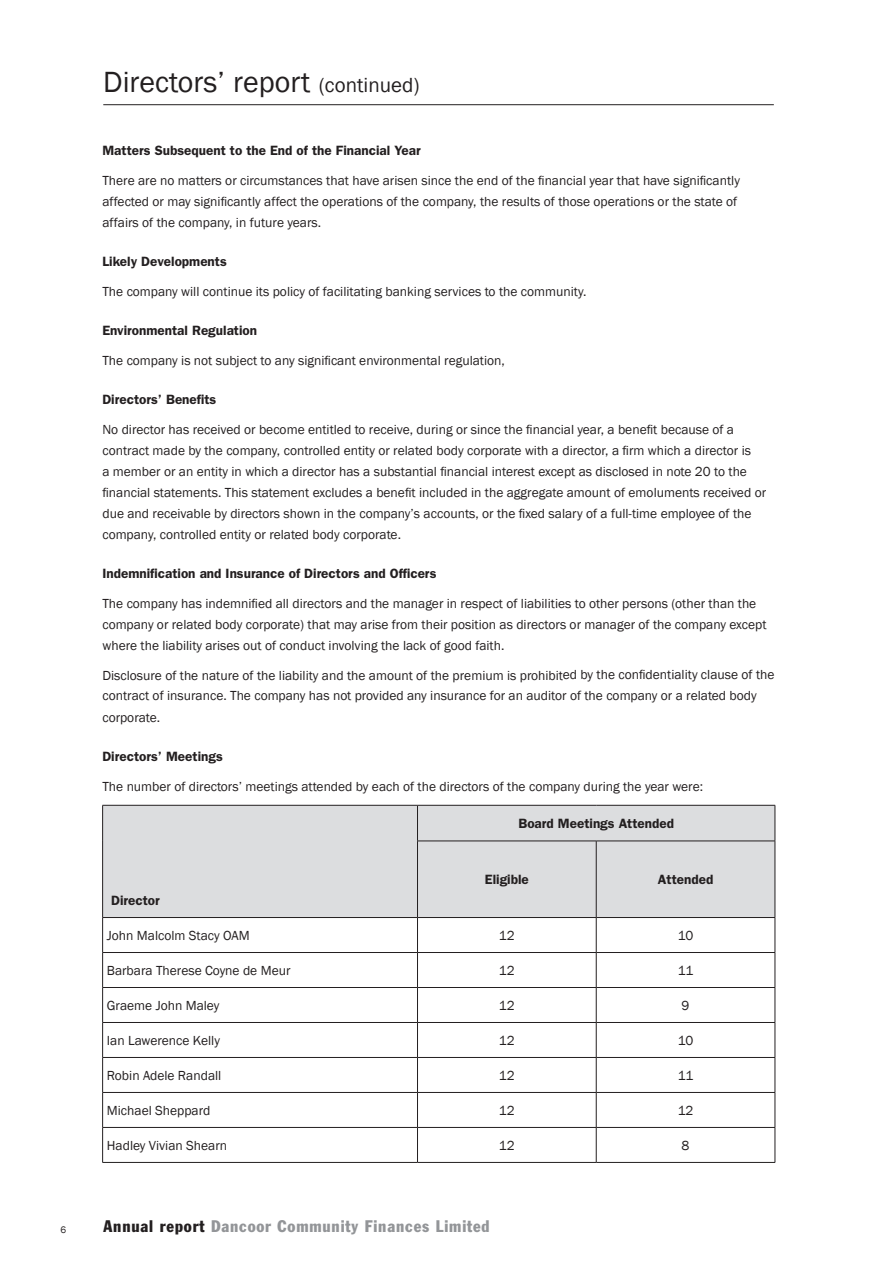
<style>
.page{position:relative;width:893px;height:1263px;background:#fff}
.page>*{position:absolute;margin:0;border:0;box-sizing:border-box;transform-origin:0 0}
.Page_Header{font:30px "Franklin Gothic";color:#231f20}
.t1{font:condensed 16.5px "Franklin Gothic LT";letter-spacing:.05em;color:#939598}
.Main_Text{font:13.5px/21px "Franklin Gothic";color:#231f20}
.Heading_sub{font:600 13.5px "Franklin Gothic LT";color:#231f20}
.Main_Text_Demi{font:600 13.5px "Franklin Gothic LT";color:#231f20}
.t2{font:9.75px "Franklin Gothic";color:#231f20}
.s1{font-size:21px}
.s2{color:#231f20}
</style>
<div class="page">
<div style="left:103px;top:806px;width:671px;height:111px;background:#dcdddf"></div>
<hr style="left:102px;top:805px;width:315px;height:1px;background:#231f20">
<hr style="left:102px;top:805px;width:1px;height:35px;background:#231f20">
<hr style="left:102px;top:840px;width:1px;height:77px;background:#231f20">
<hr style="left:102px;top:917px;width:315px;height:1px;background:#231f20">
<hr style="left:102px;top:917px;width:1px;height:35px;background:#231f20">
<hr style="left:417px;top:917px;width:1px;height:35px;background:#231f20">
<hr style="left:596px;top:917px;width:1px;height:35px;background:#231f20">
<hr style="left:774px;top:917px;width:1px;height:35px;background:#231f20">
<hr style="left:102px;top:952px;width:315px;height:1px;background:#231f20">
<hr style="left:102px;top:952px;width:1px;height:35px;background:#231f20">
<hr style="left:417px;top:952px;width:179px;height:1px;background:#231f20">
<hr style="left:417px;top:952px;width:1px;height:35px;background:#231f20">
<hr style="left:596px;top:952px;width:179px;height:1px;background:#231f20">
<hr style="left:596px;top:952px;width:1px;height:35px;background:#231f20">
<hr style="left:774px;top:952px;width:1px;height:35px;background:#231f20">
<hr style="left:102px;top:987px;width:315px;height:1px;background:#231f20">
<hr style="left:102px;top:987px;width:1px;height:35px;background:#231f20">
<hr style="left:417px;top:987px;width:179px;height:1px;background:#231f20">
<hr style="left:417px;top:987px;width:1px;height:35px;background:#231f20">
<hr style="left:596px;top:987px;width:179px;height:1px;background:#231f20">
<hr style="left:596px;top:987px;width:1px;height:35px;background:#231f20">
<hr style="left:774px;top:987px;width:1px;height:35px;background:#231f20">
<hr style="left:102px;top:1022px;width:315px;height:1px;background:#231f20">
<hr style="left:102px;top:1022px;width:1px;height:35px;background:#231f20">
<hr style="left:417px;top:1022px;width:179px;height:1px;background:#231f20">
<hr style="left:417px;top:1022px;width:1px;height:35px;background:#231f20">
<hr style="left:596px;top:1022px;width:179px;height:1px;background:#231f20">
<hr style="left:596px;top:1022px;width:1px;height:35px;background:#231f20">
<hr style="left:774px;top:1022px;width:1px;height:35px;background:#231f20">
<hr style="left:102px;top:1057px;width:315px;height:1px;background:#231f20">
<hr style="left:102px;top:1057px;width:1px;height:35px;background:#231f20">
<hr style="left:417px;top:1057px;width:179px;height:1px;background:#231f20">
<hr style="left:417px;top:1057px;width:1px;height:35px;background:#231f20">
<hr style="left:596px;top:1057px;width:179px;height:1px;background:#231f20">
<hr style="left:596px;top:1057px;width:1px;height:35px;background:#231f20">
<hr style="left:774px;top:1057px;width:1px;height:35px;background:#231f20">
<hr style="left:102px;top:1092px;width:315px;height:1px;background:#231f20">
<hr style="left:102px;top:1092px;width:1px;height:34px;background:#231f20">
<hr style="left:417px;top:1092px;width:179px;height:1px;background:#231f20">
<hr style="left:417px;top:1092px;width:1px;height:34px;background:#231f20">
<hr style="left:596px;top:1092px;width:179px;height:1px;background:#231f20">
<hr style="left:596px;top:1092px;width:1px;height:34px;background:#231f20">
<hr style="left:774px;top:1092px;width:1px;height:34px;background:#231f20">
<hr style="left:102px;top:1126px;width:315px;height:1px;background:#231f20">
<hr style="left:102px;top:1127px;width:1px;height:34px;background:#231f20">
<hr style="left:417px;top:1126px;width:179px;height:1px;background:#231f20">
<hr style="left:417px;top:1127px;width:1px;height:34px;background:#231f20">
<hr style="left:596px;top:1126px;width:179px;height:1px;background:#231f20">
<hr style="left:596px;top:1127px;width:1px;height:34px;background:#231f20">
<hr style="left:774px;top:1127px;width:1px;height:34px;background:#231f20">
<hr style="left:102px;top:1161px;width:315px;height:1px;background:#231f20">
<hr style="left:417px;top:1161px;width:179px;height:1px;background:#231f20">
<hr style="left:596px;top:1161px;width:179px;height:1px;background:#231f20">
<hr style="left:417px;top:805px;width:179px;height:1px;background:#231f20">
<hr style="left:417px;top:805px;width:1px;height:35px;background:#231f20">
<hr style="left:596px;top:805px;width:179px;height:1px;background:#231f20">
<hr style="left:774px;top:805px;width:1px;height:35px;background:#231f20">
<hr style="left:417px;top:840px;width:179px;height:1px;background:#231f20">
<hr style="left:417px;top:841px;width:1px;height:76px;background:#231f20">
<hr style="left:596px;top:840px;width:179px;height:1px;background:#231f20">
<hr style="left:596px;top:841px;width:1px;height:76px;background:#231f20">
<hr style="left:774px;top:841px;width:1px;height:76px;background:#231f20">
<hr style="left:417px;top:917px;width:179px;height:1px;background:#231f20">
<hr style="left:596px;top:917px;width:179px;height:1px;background:#231f20">
<hr style="left:103px;top:104px;width:670px;height:1px;background:#231f20">
<p class="Page_Header" style="left:103px;top:63px;width:318px">Directors’ report <span class="s1">(continued)</span></p>
<p class="Heading_sub" style="left:102px;top:142px;width:320px">Matters Subsequent to the End of the Financial Year</p>
<p class="Main_Text" style="left:102px;top:170px;width:639px">There are no matters or circumstances that have arisen since the end of the financial year that have significantly affected or may significantly affect the operations of the company, the results of those operations or the state of affairs of the company, in future years.</p>
<p class="Heading_sub" style="left:102px;top:253px;width:126px">Likely Developments</p>
<p class="Main_Text" style="left:102px;top:281px;width:485px">The company will continue its policy of facilitating banking services to the community.</p>
<p class="Heading_sub" style="left:102px;top:322px;width:156px">Environmental Regulation</p>
<p class="Main_Text" style="left:102px;top:350px;width:404px">The company is not subject to any significant environmental regulation,</p>
<p class="Heading_sub" style="left:102px;top:391px;width:115px">Directors’ Benefits</p>
<p class="Main_Text" style="left:102px;top:419px;width:665px">No director has received or become entitled to receive, during or since the financial year, a benefit because of a contract made by the company, controlled entity or related body corporate with a director, a firm which a director is<br>a member or an entity in which a director has a substantial financial interest except as disclosed in note 20 to the financial statements. This statement excludes a benefit included in the aggregate amount of emoluments received or due and receivable by directors shown in the company’s accounts, or the fixed salary of a full-time employee of the company, controlled entity or related body corporate.</p>
<p class="Heading_sub" style="left:102px;top:565px;width:335px">Indemnification and Insurance of Directors and Officers</p>
<p class="Main_Text" style="left:102px;top:593px;width:665px">The company has indemnified all directors and the manager in respect of liabilities to other persons (other than the company or related body corporate) that may arise from their position as directors or manager of the company except where the liability arises out of conduct involving the lack of good faith.</p>
<p class="Main_Text" style="left:102px;top:664px;width:673px">Disclosure of the nature of the liability and the amount of the premium is prohibited by the confidentiality clause of the contract of insurance. The company has not provided any insurance for an auditor of the company or a related body corporate.</p>
<p class="Heading_sub" style="left:102px;top:748px;width:122px">Directors’ Meetings</p>
<p class="Main_Text" style="left:102px;top:775px;width:602px">The number of directors’ meetings attended by each of the directors of the company during the year were:</p>
<p class="Main_Text_Demi" style="left:518px;top:815px;width:157px">Board Meetings Attended</p>
<p class="Main_Text_Demi" style="left:111px;top:892px;width:50px">Director</p>
<p class="Main_Text_Demi" style="left:484px;top:871px;width:46px">Eligible</p>
<p class="Main_Text_Demi" style="left:657px;top:871px;width:57px">Attended</p>
<p class="Main_Text" style="left:107px;top:924px;width:144px">John Malcolm Stacy OAM</p>
<p class="Main_Text" style="left:499px;top:924px;width:17px">12</p>
<p class="Main_Text" style="left:677px;top:924px;width:17px">10</p>
<p class="Main_Text" style="left:107px;top:959px;width:185px">Barbara Therese Coyne de Meur</p>
<p class="Main_Text" style="left:499px;top:959px;width:17px">12</p>
<p class="Main_Text" style="left:677px;top:959px;width:17px">11</p>
<p class="Main_Text" style="left:107px;top:994px;width:114px">Graeme John Maley</p>
<p class="Main_Text" style="left:499px;top:994px;width:17px">12</p>
<p class="Main_Text" style="left:681px;top:994px;width:9px">9</p>
<p class="Main_Text" style="left:107px;top:1029px;width:114px">Ian Lawerence Kelly</p>
<p class="Main_Text" style="left:499px;top:1029px;width:17px">12</p>
<p class="Main_Text" style="left:677px;top:1029px;width:17px">10</p>
<p class="Main_Text" style="left:107px;top:1064px;width:116px">Robin Adele Randall</p>
<p class="Main_Text" style="left:499px;top:1064px;width:17px">12</p>
<p class="Main_Text" style="left:677px;top:1064px;width:17px">11</p>
<p class="Main_Text" style="left:107px;top:1099px;width:105px">Michael Sheppard</p>
<p class="Main_Text" style="left:499px;top:1099px;width:17px">12</p>
<p class="Main_Text" style="left:677px;top:1099px;width:17px">12</p>
<p class="Main_Text" style="left:107px;top:1134px;width:122px">Hadley Vivian Shearn</p>
<p class="Main_Text" style="left:499px;top:1134px;width:17px">12</p>
<p class="Main_Text" style="left:681px;top:1134px;width:9px">8</p>
<p class="t2" style="left:60px;top:1223px;width:7px">6</p>
<p class="t1" style="left:104px;top:1215px;width:388px"><span class="s2">Annual report</span> Dancoor Community Finances Limited</p>
</div>
